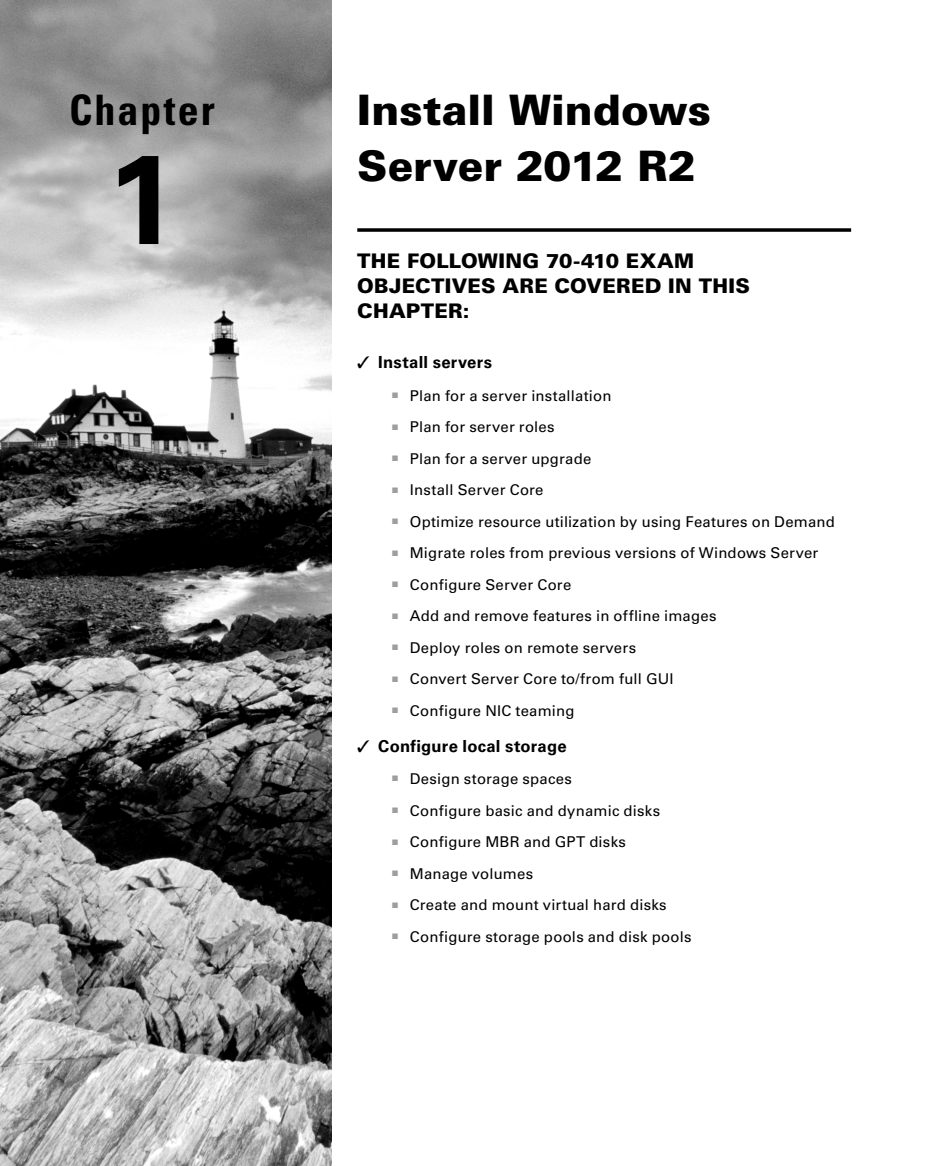
<style>
.page{position:relative;width:930px;height:1166px;background:#fff}
.page>*{position:absolute;margin:0;border:0;box-sizing:border-box;transform-origin:0 0}
.t1{font:700 126px "Univers LT Std";color:#000}
.t2{font:900 42px/56px "Univers LT Std";color:#000}
.t3{font:700 condensed 42px "Univers LT Std";letter-spacing:.05em;color:#000}
.t4{font:900 20.12px/25.4px "Univers LT Std";letter-spacing:.01em;color:#000}
.t5{font:700 16.62px "Univers LT Std";letter-spacing:.015em;color:#000}
.t6{font:14.88px "Univers LT Std";letter-spacing:.015em;color:#000}
</style>
<div class="page">
<img style="left:0;top:0;width:331px;height:1166px">
<svg style="left:357px;top:228px;width:494px;height:4px;background:#1f1f1f"></svg>
<h2 class="t3" style="left:69px;top:84px;width:147px">Chapter</h2>
<h1 class="t1" style="left:107px;top:126px;width:72px">1</h1>
<h2 class="t2" style="left:357px;top:81px;width:355px">Install Windows<br>Server 2012 R2</h2>
<h3 class="t4" style="left:357px;top:247px;width:394px">THE FOLLOWING 70-410 EXAM<br>OBJECTIVES ARE COVERED IN THIS<br>CHAPTER:</h3>
<p class="t5" style="left:357px;top:353px;width:136px">✓ Install servers</p>
<p class="t6" style="left:392px;top:386px;width:220px"><sup>■</sup> Plan for a server installation</p>
<p class="t6" style="left:392px;top:418px;width:164px"><sup>■</sup> Plan for server roles</p>
<p class="t6" style="left:392px;top:449px;width:200px"><sup>■</sup> Plan for a server upgrade</p>
<p class="t6" style="left:392px;top:481px;width:153px"><sup>■</sup> Install Server Core</p>
<p class="t6" style="left:392px;top:512px;width:444px"><sup>■</sup> Optimize resource utilization by using Features on Demand</p>
<p class="t6" style="left:392px;top:544px;width:427px"><sup>■</sup> Migrate roles from previous versions of Windows Server</p>
<p class="t6" style="left:392px;top:575px;width:180px"><sup>■</sup> Configure Server Core</p>
<p class="t6" style="left:392px;top:607px;width:325px"><sup>■</sup> Add and remove features in offline images</p>
<p class="t6" style="left:392px;top:638px;width:245px"><sup>■</sup> Deploy roles on remote servers</p>
<p class="t6" style="left:392px;top:670px;width:283px"><sup>■</sup> Convert Server Core to/from full GUI</p>
<p class="t6" style="left:392px;top:701px;width:184px"><sup>■</sup> Configure NIC teaming</p>
<p class="t5" style="left:357px;top:736px;width:211px">✓ Configure local storage</p>
<p class="t6" style="left:392px;top:770px;width:181px"><sup>■</sup> Design storage spaces</p>
<p class="t6" style="left:392px;top:801px;width:269px"><sup>■</sup> Configure basic and dynamic disks</p>
<p class="t6" style="left:392px;top:833px;width:235px"><sup>■</sup> Configure MBR and GPT disks</p>
<p class="t6" style="left:392px;top:864px;width:142px"><sup>■</sup> Manage volumes</p>
<p class="t6" style="left:392px;top:896px;width:276px"><sup>■</sup> Create and mount virtual hard disks</p>
<p class="t6" style="left:392px;top:927px;width:301px"><sup>■</sup> Configure storage pools and disk pools</p>
</div>
